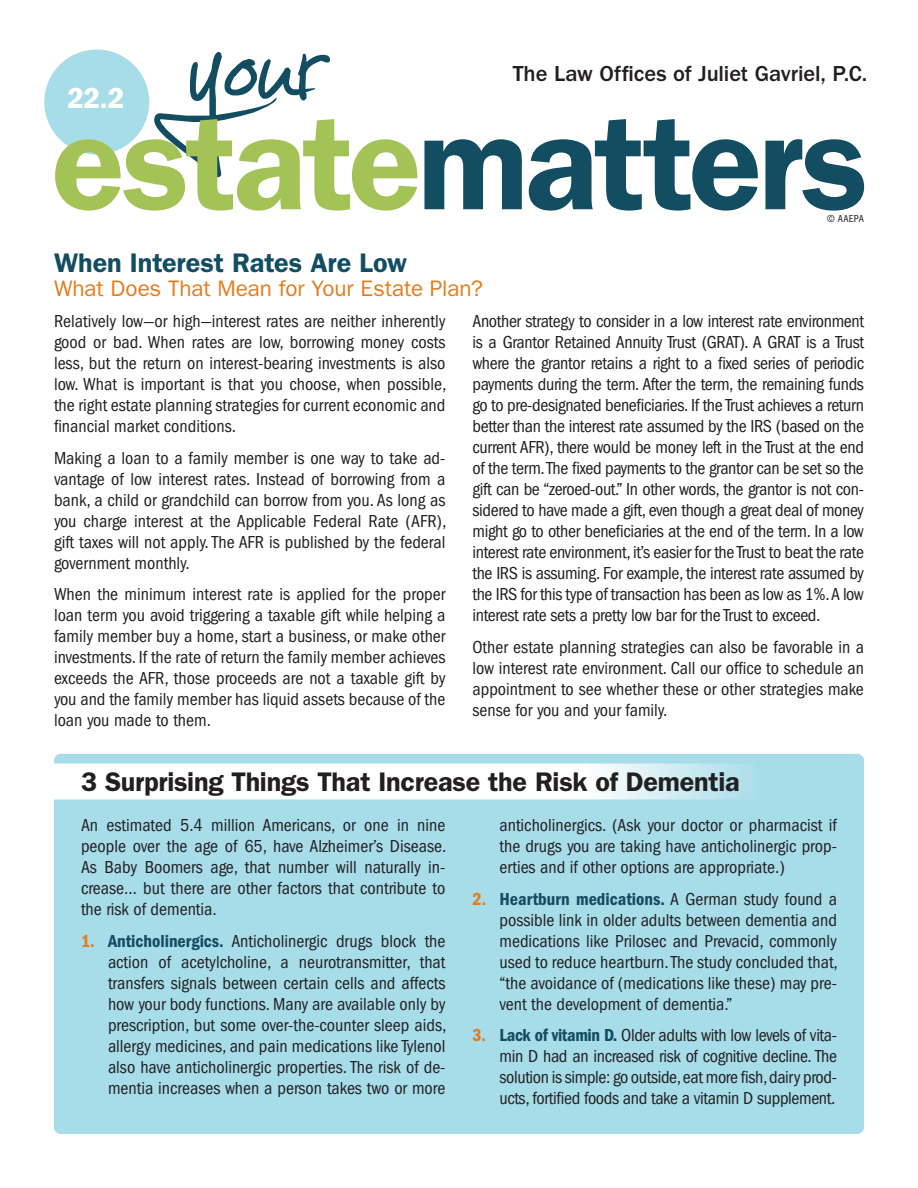
<style>
.page{position:relative;width:918px;height:1188px;background:#fff}
.page>*{position:absolute;margin:0;border:0;box-sizing:border-box;transform-origin:0 0}
.t1{font:301.5px "Script Jellyka Estrya";color:#124d61}
.t2{font:600 135px "ITC Franklin Gothic Std";letter-spacing:-.03em;color:#124d61}
.t3{font:30px "ITC Franklin Gothic Std Dm Cd";color:#fff;scale:1.1 1}
.t4{font:600 27px "ITC Franklin Gothic Std";letter-spacing:-.01em;color:#231f20}
.t5{font:600 27px "ITC Franklin Gothic Std";letter-spacing:-.005em;color:#124d61}
.t6{font:22.5px "ITC Franklin Gothic Std";letter-spacing:-.005em;color:#e37c1c}
.bios2{font:500 22.5px "ITC Franklin Gothic Std";letter-spacing:-.005em;color:#231f20}
.t7{font:condensed 18px/21px "ITC Franklin Gothic Std";color:#231f20;text-align:justify}
.t8{font:18px "ITC Franklin Gothic Std Dm Cd";color:#124d61}
.t9{font:condensed 10.5px "ITC Franklin Gothic Std";letter-spacing:.02em;color:#231f20}
.s1{color:#a4c357}
.s2{font-family:"ITC Franklin Gothic Std Dm Cd";font-stretch:normal;color:#e37c1c}
.s3{font-family:"ITC Franklin Gothic Std Dm Cd";font-stretch:normal;color:#124d61}
.s4{color:#e37c1c}
.s5{font-family:"ITC Franklin Gothic Std";font-stretch:condensed;color:#231f20}
</style>
<div class="page">
<div style="left:44px;top:50px;width:105px;height:104px;background:#a7dde9;border-radius:50%"></div>
<div style="left:54px;top:754px;width:810px;height:380px;background:#a7dde9;border-radius:7px"></div>
<svg style="left:54px;top:764px;width:686px;height:36px;background:#f5fafc"></svg>
<h1 class="t1" style="left:187px;top:-92px;width:140px">your</h1>
<p class="bios2" style="left:513px;top:61px;width:356px">The Law Offices of Juliet Gavriel, P.C.</p>
<h3 class="t3" style="left:67px;top:81px;width:53px">22.2</h3>
<h2 class="t2" style="left:52px;top:83px;width:818px"><span class="s1">estate</span>matters</h2>
<p class="t9" style="left:827px;top:213px;width:39px">© AAEPA</p>
<h3 class="t5" style="left:54px;top:246px;width:355px">When Interest Rates Are Low</h3>
<p class="t6" style="left:54px;top:275px;width:430px">What Does That Mean for Your Estate Plan?</p>
<p class="t7" style="left:54px;top:311px;width:394px">Relatively low—or high—interest rates are neither inherently good or bad. When rates are low, borrowing money costs less, but the return on interest-bearing investments is also low. What is important is that you choose, when possible, the right estate planning strategies for current economic and financial market conditions.</p>
<p class="t7" style="left:54px;top:447px;width:394px">Making a loan to a family member is one way to take ad&shy;vantage of low interest rates. Instead of borrowing from a bank, a child or grandchild can borrow from you. As long as you charge interest at the Applicable Federal Rate (AFR), gift taxes will not apply. The AFR is published by the federal government monthly.</p>
<p class="t7" style="left:54px;top:584px;width:393px">When the minimum interest rate is applied for the proper loan term you avoid triggering a taxable gift while helping a family member buy a home, start a business, or make other investments. If the rate of return the family member achieves exceeds the AFR, those proceeds are not a taxable gift by you and the family member has liquid assets because of the loan you made to them.</p>
<p class="t7" style="left:472px;top:311px;width:393px">Another strategy to consider in a low interest rate environment is a Grantor Retained Annuity Trust (GRAT). A GRAT is a Trust where the grantor retains a right to a fixed series of periodic payments during the term. After the term, the remaining funds go to pre-designated beneficiaries. If the Trust achieves a return better than the interest rate assumed by the IRS (based on the current AFR), there would be money left in the Trust at the end of the term. The fixed payments to the grantor can be set so the gift can be “zeroed-out.” In other words, the grantor is not con&shy;sidered to have made a gift, even though a great deal of money might go to other beneficiaries at the end of the term. In a low interest rate environment, it’s easier for the Trust to beat the rate the IRS is assuming. For example, the interest rate assumed by the IRS for this type of transaction has been as low as 1%. A low interest rate sets a pretty low bar for the Trust to exceed.</p>
<p class="t7" style="left:472px;top:636px;width:393px">Other estate planning strategies can also be favorable in a low interest rate environment. Call our office to schedule an appointment to see whether these or other strategies make sense for you and your family.</p>
<h3 class="t4" style="left:81px;top:765px;width:660px">3 Surprising Things That Increase the Risk of Dementia</h3>
<p class="t7" style="left:81px;top:815px;width:367px">An estimated 5.4 million Americans, or one in nine people over the age of 65, have Alzheimer’s Disease.<br>As Baby Boomers age, that number will naturally in&shy;crease… but there are other factors that contribute to the risk of dementia.</p>
<p class="t7" style="left:108px;top:930px;width:340px;text-indent:-27px"><span class="s2">1.</span> <span class="s3">Anticholinergics.</span> Anticholinergic drugs block the action of acetylcholine, a neurotransmitter, that transfers signals between certain cells and affects how your body functions. Many are available only by prescription, but some over-the-counter sleep aids, allergy medicines, and pain medications like Tylenol also have anticholinergic properties. The risk of de&shy;mentia increases when a person takes two or more</p>
<p class="t7" style="left:500px;top:815px;width:339px">anticholinergics. (Ask your doctor or pharmacist if the drugs you are taking have anticholinergic prop&shy;erties and if other options are appropriate.)</p>
<p class="t8" style="left:472px;top:888px;width:366px"><span class="s4">2.</span> Heartburn medications. <span class="s5">A German study found a</span></p>
<p class="t7" style="left:500px;top:909px;width:340px">possible link in older adults between dementia and medications like Prilosec and Prevacid, commonly used to reduce heartburn. The study concluded that, “the avoidance of (medications like these) may pre&shy;vent the development of dementia.”</p>
<p class="t7" style="left:500px;top:1025px;width:339px;text-indent:-27px"><span class="s2">3.</span> <span class="s3">Lack of vitamin D.</span> Older adults with low levels of vita&shy;min D had an increased risk of cognitive decline. The solution is simple: go outside, eat more fish, dairy prod&shy;ucts, fortified foods and take a vitamin D supplement.</p>
</div>
